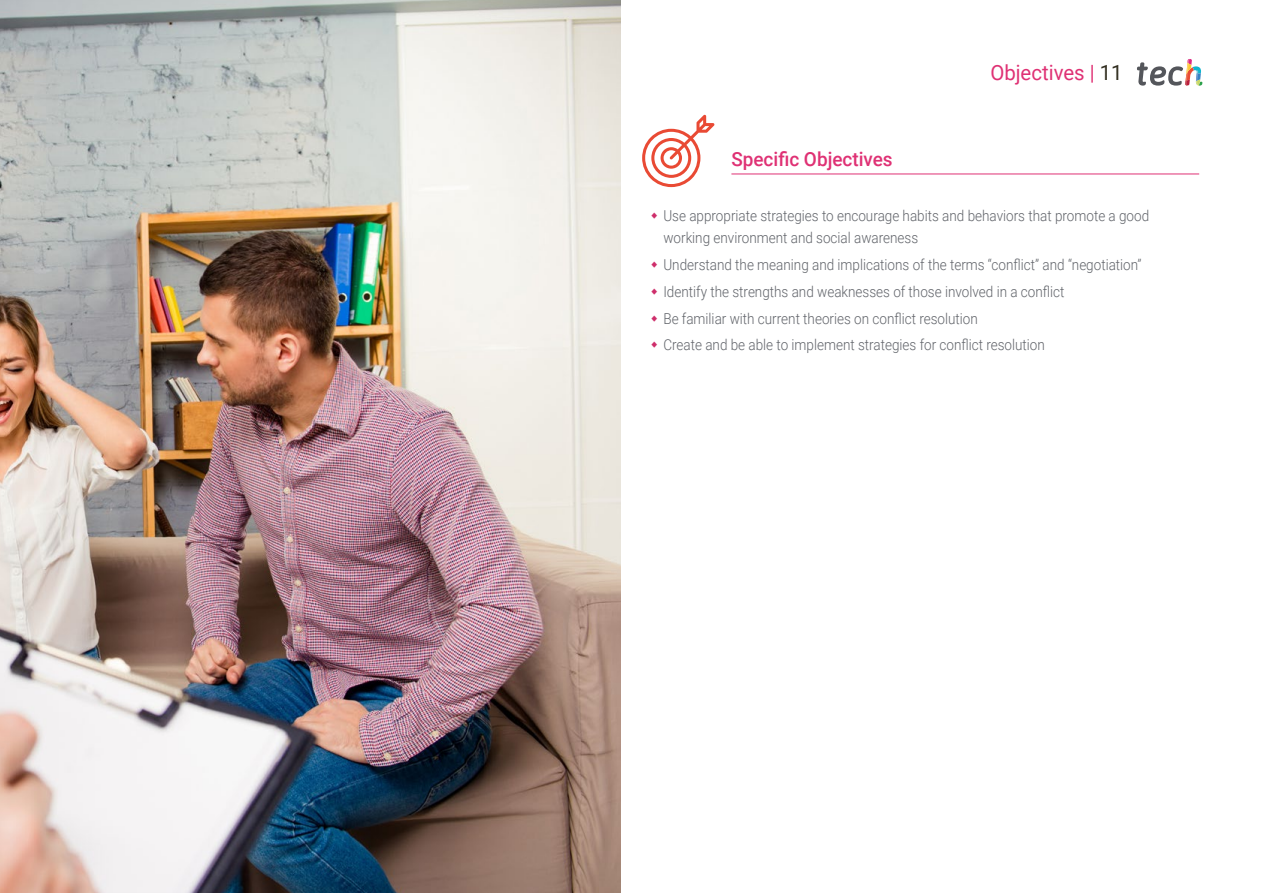
<style>
.page{position:relative;width:1263px;height:893px;background:#fff}
.page>*{position:absolute;margin:0;border:0;box-sizing:border-box;transform-origin:0 0}
.t1{font:21px "Roboto";color:#df3174}
.t2{font:500 19.5px "Roboto";color:#df3174}
.t3{font:300 15px/26.7px "Roboto";color:#61646a;scale:.9 1}
.s1{color:#312e20}
</style>
<div class="page">
<hr style="left:731px;top:174px;width:468px;height:1px;background:#df3174">
<svg style="left:642px;top:115px;width:72px;height:72px"></svg>
<svg style="left:1137px;top:59px;width:65px;height:27px"></svg>
<img style="left:0;top:0;width:621px;height:893px">
<h2 class="t2" style="left:731px;top:145px;width:163px">Specific Objectives</h2>
<h1 class="t1" style="left:990px;top:57px;width:134px">Objectives | <span class="s1">11</span></h1>
<p class="t3" style="left:663px;top:204px;width:541px;line-height:22.5px">Use appropriate strategies to encourage habits and behaviors that promote a good working environment and social awareness</p>
<p class="t3" style="left:663px;top:251px;width:533px">Understand the meaning and implications of the terms “conflict” and “negotiation” Identify the strengths and weaknesses of those involved in a conflict<br>Be familiar with current theories on conflict resolution<br>Create and be able to implement strategies for conflict resolution</p>
</div>
